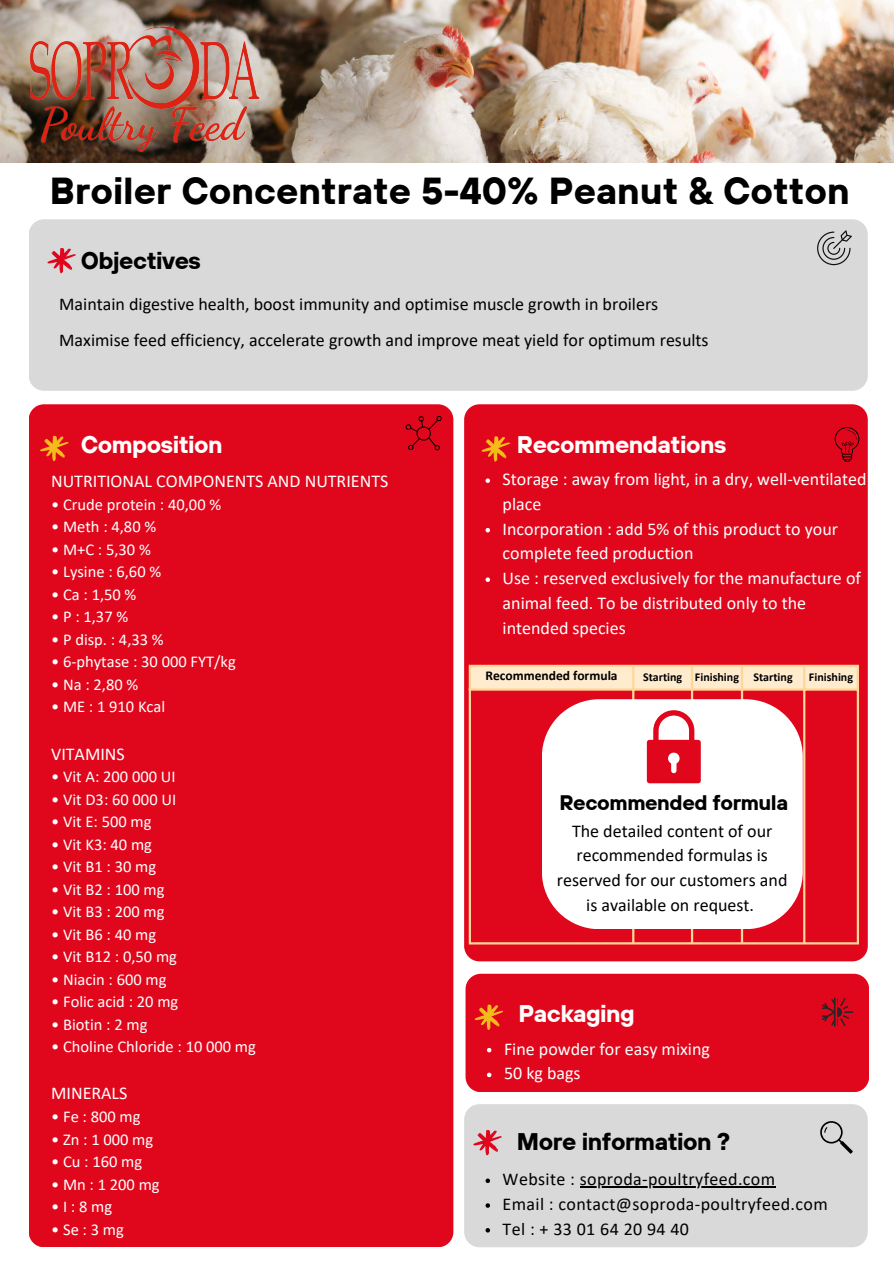
<style>
.page{position:relative;width:894px;height:1264px;background:#fff}
.page>*{position:absolute;margin:0;border:0;box-sizing:border-box;transform-origin:0 0}
.t1{font:700 37.5px "TT Hoves";color:#000}
.t2{font:700 24px "TT Hoves";letter-spacing:-.02em;color:#fff}
.t3{font:700 24px "TT Hoves";letter-spacing:-.02em;color:#000}
.t4{font:700 21px "TT Hoves";letter-spacing:-.02em;color:#000}
.t5{font:18px/24.8px "Calibri";color:#fff}
.t6{font:18px/24.8px "Calibri";color:#000;text-align:center}
.t7{font:18px "Calibri";letter-spacing:.02em;color:#000}
.t8{font:16.5px "Calibri";color:#fff}
.t9{font:700 13.5px "Calibri";color:#000}
.t10{font:700 12px "Calibri";color:#000}
</style>
<div class="page">
<div style="left:29px;top:219px;width:838px;height:172px;background:#d9d9d9;border-radius:15px"></div>
<div style="left:29px;top:404px;width:424px;height:843px;background:#e0071c;border-radius:15px"></div>
<div style="left:464px;top:404px;width:403px;height:557px;background:#e0071c;border-radius:15px"></div>
<svg style="left:47px;top:248px;width:28px;height:25px"></svg>
<svg style="left:40px;top:435px;width:28px;height:26px"></svg>
<svg style="left:405px;top:416px;width:36px;height:34px"></svg>
<svg style="left:834px;top:427px;width:25px;height:35px"></svg>
<svg style="left:817px;top:230px;width:34px;height:35px"></svg>
<img style="left:0;top:0;width:893px;height:162px">
<div style="left:471px;top:667px;width:385px;height:21px;background:#ffebcd"></div>
<hr style="left:468px;top:667px;width:3px;height:275px;background:#ffd699">
<hr style="left:632px;top:667px;width:2px;height:275px;background:#ffd699">
<hr style="left:690px;top:667px;width:3px;height:275px;background:#ffd699">
<hr style="left:740px;top:667px;width:3px;height:275px;background:#ffd699">
<hr style="left:802px;top:667px;width:3px;height:275px;background:#ffd699">
<hr style="left:856px;top:667px;width:2px;height:275px;background:#ffd699">
<hr style="left:468px;top:664px;width:390px;height:3px;background:#ffd699">
<hr style="left:468px;top:688px;width:390px;height:2px;background:#ffd699">
<hr style="left:468px;top:942px;width:390px;height:2px;background:#ffd699">
<svg style="left:481px;top:436px;width:28px;height:25px"></svg>
<svg style="left:485px;top:478px;width:5px;height:5px"></svg>
<svg style="left:485px;top:528px;width:5px;height:4px"></svg>
<svg style="left:485px;top:577px;width:5px;height:5px"></svg>
<div style="left:464px;top:1104px;width:403px;height:143px;background:#d9d9d9;border-radius:15px"></div>
<svg style="left:473px;top:1130px;width:28px;height:25px"></svg>
<svg style="left:820px;top:1121px;width:32px;height:32px"></svg>
<div style="left:465px;top:973px;width:403px;height:119px;background:#e0071c;border-radius:15px"></div>
<svg style="left:474px;top:1004px;width:28px;height:25px"></svg>
<svg style="left:821px;top:997px;width:32px;height:29px"></svg>
<svg style="left:487px;top:1047px;width:4px;height:5px"></svg>
<svg style="left:487px;top:1072px;width:4px;height:5px"></svg>
<svg style="left:485px;top:1178px;width:5px;height:4px"></svg>
<hr style="left:579px;top:1186px;width:196px;height:1px;background:#000">
<svg style="left:485px;top:1203px;width:5px;height:4px"></svg>
<svg style="left:485px;top:1228px;width:5px;height:4px"></svg>
<img style="left:4px;top:22px;width:277px;height:133px">
<div style="left:542px;top:699px;width:260px;height:230px;background:#fff"></div>
<svg style="left:646px;top:710px;width:54px;height:73px"></svg>
<p class="t1" style="left:50px;top:166px;width:801px">Broiler Concentrate 5-40% Peanut &amp; Cotton</p>
<p class="t3" style="left:81px;top:245px;width:122px">Objectives</p>
<p class="t6" style="left:59px;top:293px;width:600px">Maintain digestive health, boost immunity and optimise muscle growth in broilers</p>
<p class="t6" style="left:59px;top:329px;width:650px">Maximise feed efficiency, accelerate growth and improve meat yield for optimum results</p>
<h2 class="t2" style="left:81px;top:429px;width:143px">Composition</h2>
<p class="t5" style="left:51px;top:470px;width:338px">NUTRITIONAL COMPONENTS AND NUTRIENTS</p>
<p class="t8" style="left:51px;top:497px;width:171px">• Crude protein : 40,00 %</p>
<p class="t8" style="left:51px;top:520px;width:106px">• Meth : 4,80 %</p>
<p class="t8" style="left:51px;top:542px;width:101px">• M+C : 5,30 %</p>
<p class="t8" style="left:51px;top:565px;width:111px">• Lysine : 6,60 %</p>
<p class="t8" style="left:51px;top:587px;width:87px">• Ca : 1,50 %</p>
<p class="t8" style="left:51px;top:610px;width:79px">•P:1,37%</p>
<p class="t8" style="left:51px;top:632px;width:114px">• P disp. : 4,33 %</p>
<p class="t8" style="left:51px;top:655px;width:186px">• 6-phytase : 30 000 FYT/kg</p>
<p class="t8" style="left:51px;top:677px;width:89px">• Na : 2,80 %</p>
<p class="t8" style="left:51px;top:700px;width:116px">• ME : 1 910 Kcal</p>
<p class="t5" style="left:51px;top:742px;width:75px">VITAMINS</p>
<p class="t8" style="left:51px;top:769px;width:126px">• Vit A: 200 000 UI</p>
<p class="t8" style="left:51px;top:792px;width:126px">• Vit D3: 60 000 UI</p>
<p class="t8" style="left:51px;top:814px;width:102px">• Vit E: 500 mg</p>
<p class="t8" style="left:51px;top:837px;width:102px">• Vit K3: 40 mg</p>
<p class="t8" style="left:51px;top:859px;width:106px">• Vit B1 : 30 mg</p>
<p class="t8" style="left:51px;top:882px;width:115px">• Vit B2 : 100 mg</p>
<p class="t8" style="left:51px;top:904px;width:115px">• Vit B3 : 200 mg</p>
<p class="t8" style="left:51px;top:927px;width:106px">• Vit B6 : 40 mg</p>
<p class="t8" style="left:51px;top:949px;width:127px">• Vit B12 : 0,50 mg</p>
<p class="t8" style="left:51px;top:972px;width:117px">• Niacin : 600 mg</p>
<p class="t8" style="left:51px;top:994px;width:129px">• Folic acid : 20 mg</p>
<p class="t8" style="left:51px;top:1017px;width:98px">• Biotin : 2 mg</p>
<p class="t8" style="left:51px;top:1039px;width:206px">• Choline Chloride : 10 000 mg</p>
<p class="t5" style="left:51px;top:1082px;width:78px">MINERALS</p>
<p class="t8" style="left:51px;top:1109px;width:91px">• Fe : 800 mg</p>
<p class="t8" style="left:51px;top:1132px;width:103px">•Zn:1000mg</p>
<p class="t8" style="left:51px;top:1154px;width:92px">• Cu : 160 mg</p>
<p class="t8" style="left:51px;top:1177px;width:110px">•Mn:1200mg</p>
<p class="t8" style="left:51px;top:1199px;width:62px">•I:8mg</p>
<p class="t8" style="left:51px;top:1222px;width:74px">•Se:3mg</p>
<p class="t2" style="left:517px;top:428px;width:211px">Recommendations</p>
<p class="t5" style="left:502px;top:468px;width:365px">Storage : away from light, in a dry, well-ventilated place</p>
<p class="t5" style="left:502px;top:518px;width:337px">Incorporation : add 5% of this product to your complete feed production</p>
<h2 class="t5" style="left:502px;top:567px;width:360px">Use : reserved exclusively for the manufacture of animal feed. To be distributed only to the intended species</h2>
<p class="t9" style="left:485px;top:670px;width:134px">Recommended formula</p>
<h1 class="t10" style="left:642px;top:672px;width:41px">Starting</h1>
<p class="t10" style="left:694px;top:672px;width:46px">Finishing</p>
<h2 class="t10" style="left:753px;top:672px;width:41px">Starting</h2>
<p class="t10" style="left:808px;top:672px;width:46px">Finishing</p>
<h3 class="t4" style="left:559px;top:789px;width:230px">Recommended formula</h3>
<p class="t6" style="left:556px;top:819px;width:232px">The detailed content of our recommended formulas is reserved for our customers and is available on request.</p>
<p class="t2" style="left:518px;top:997px;width:118px">Packaging</p>
<p class="t5" style="left:504px;top:1037px;width:207px">Fine powder for easy mixing</p>
<p class="t5" style="left:504px;top:1062px;width:78px">50 kg bags</p>
<p class="t3" style="left:517px;top:1125px;width:215px">More information ?</p>
<p class="t7" style="left:502px;top:1171px;width:274px">Website : soproda-poultryfeed.com</p>
<p class="t7" style="left:502px;top:1196px;width:326px">Email : contact@soproda-poultryfeed.com</p>
<p class="t7" style="left:502px;top:1221px;width:188px">Tel : + 33 01 64 20 94 40</p>
</div>
